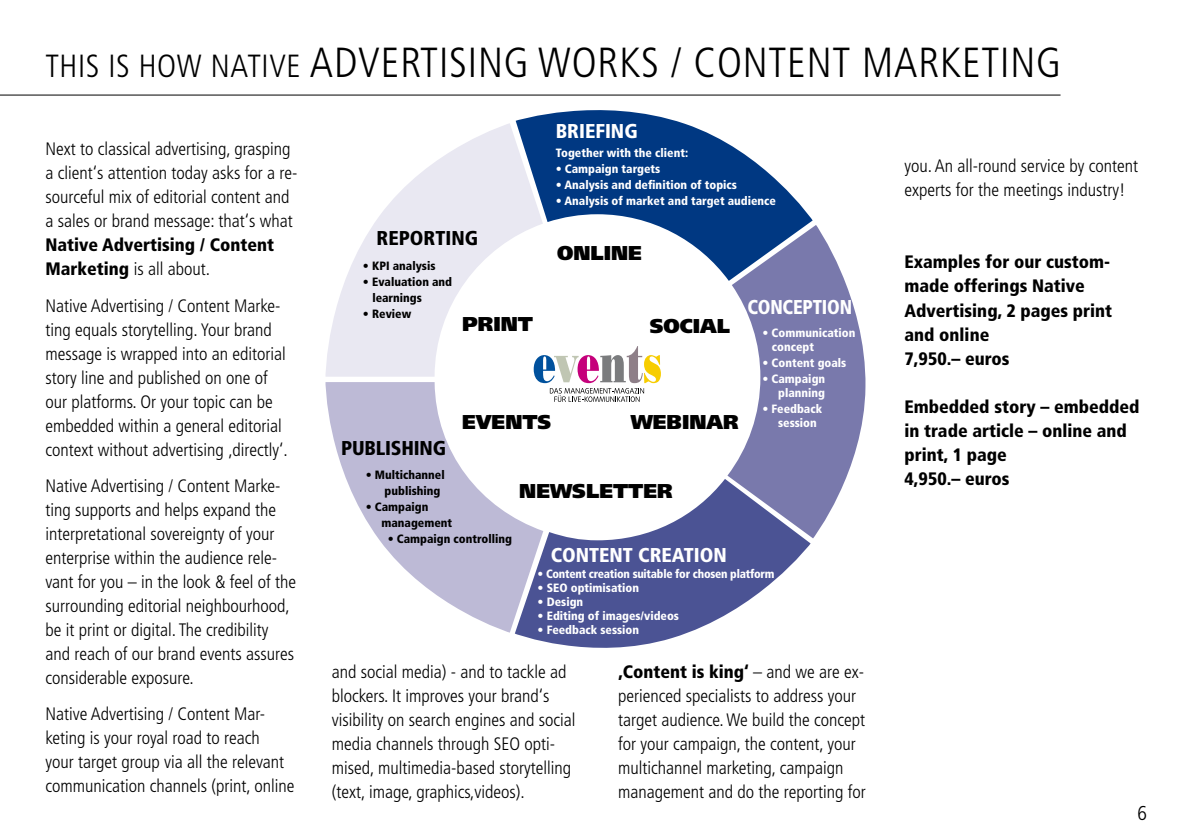
<style>
.page{position:relative;width:1191px;height:840px;background:#fff}
.page>*{position:absolute;margin:0;border:0;box-sizing:border-box;transform-origin:0 0}
.t1{font:300 condensed 42px "Frutiger";letter-spacing:.02em;color:#000}
.t2{font:900 20px "Frutiger";color:#000}
.t3{font:900 condensed 20px "Frutiger";color:#fff}
.t4{font:900 condensed 20px "Frutiger";letter-spacing:-.01em;color:#000}
.t5{font:900 condensed 20px "Frutiger";color:#fff;scale:.93 1}
.t6{font:300 condensed 20px "Frutiger";color:#000}
.t7{font:300 condensed 18px/24px "Frutiger";color:#000}
.t8{font:900 condensed 18px/24px "Frutiger";color:#000}
.t9{font:900 condensed 12px/14px "Frutiger";color:#fff}
.t10{font:900 condensed 12px/16px "Frutiger";color:#000}
.t11{font:900 condensed 12px "Frutiger";letter-spacing:-.02em;color:#fff}
.s1{font-size:32px}
.s2{font-weight:300}
.s3{font-weight:900}
</style>
<div class="page">
<svg style="left:325px;top:123px;width:209px;height:253px;fill:#e9e8f2"></svg>
<svg style="left:325px;top:382px;width:190px;height:250px;fill:#bdbad6"></svg>
<svg style="left:515px;top:110px;width:297px;height:171px;fill:#003882"></svg>
<svg style="left:727px;top:225px;width:139px;height:313px;fill:#7979ac"></svg>
<svg style="left:515px;top:478px;width:295px;height:170px;fill:#4b5394"></svg>
<hr style="left:0;top:95px;width:1060px;height:1px;background:#000">
<svg style="left:534px;top:346px;width:127px;height:55px"></svg>
<h1 class="t1" style="left:45px;top:45px;width:1017px"><span class="s1">THIS IS HOW NATIVE</span> ADVERTISING WORKS / CONTENT MARKETING</h1>
<p class="t7" style="left:45px;top:138px;width:253px">Next to classical advertising, grasping a client‘s attention today asks for a re&shy;sourceful mix of editorial content and a sales or brand message: that‘s what</p>
<p class="t8" style="left:45px;top:234px;width:230px">Native Advertising / Content<br>Marketing <span class="s2">is all about.</span></p>
<p class="t7" style="left:45px;top:294px;width:244px">Native Advertising / Content Marke&shy;ting equals storytelling. Your brand message is wrapped into an editorial story line and published on one of our platforms. Or your topic can be embedded within a general editorial context without advertising ‚directly‘.</p>
<p class="t7" style="left:45px;top:474px;width:252px">Native Advertising / Content Marke&shy;ting supports and helps expand the interpretational sovereignty of your enterprise within the audience rele&shy;vant for you – in the look &amp; feel of the surrounding editorial neighbourhood, be it print or digital. The credibility and reach of our brand events assures considerable exposure.</p>
<p class="t7" style="left:45px;top:702px;width:251px">Native Advertising / Content Mar&shy;keting is your royal road to reach<br>your target group via all the relevant communication channels (print, online</p>
<p class="t3" style="left:556px;top:122px;width:83px">BRIEFING</p>
<p class="t9" style="left:556px;top:146px;width:134px">Together with the client:</p>
<p class="t9" style="left:556px;top:162px;width:106px">• Campaign targets</p>
<p class="t9" style="left:556px;top:178px;width:183px">• Analysis and deinition of topics</p>
<p class="t9" style="left:556px;top:194px;width:222px">• Analysis of market and target audience</p>
<p class="t4" style="left:376px;top:230px;width:103px">REPORTING</p>
<p class="t10" style="left:363px;top:258px;width:74px">• KPI analysis</p>
<p class="t10" style="left:372px;top:274px;width:81px;text-indent:-9px">• Evaluation and learnings</p>
<p class="t10" style="left:363px;top:306px;width:50px">• Review</p>
<p class="t2" style="left:462px;top:316px;width:73px">PRINT</p>
<p class="t2" style="left:557px;top:245px;width:86px">ONLINE</p>
<p class="t2" style="left:650px;top:318px;width:82px">SOCIAL</p>
<p class="t2" style="left:462px;top:413px;width:91px">EVENTS</p>
<p class="t2" style="left:630px;top:413px;width:110px">WEBINAR</p>
<p class="t4" style="left:341px;top:440px;width:106px">PUBLISHING</p>
<p class="t10" style="left:384px;top:467px;width:62px;text-indent:-19px">• Multichannel publishing</p>
<p class="t10" style="left:381px;top:499px;width:72px;text-indent:-16px">• Campaign management</p>
<p class="t10" style="left:388px;top:531px;width:126px">• Campaign controlling</p>
<p class="t2" style="left:519px;top:483px;width:155px">NEWSLETTER</p>
<p class="t5" style="left:747px;top:298px;width:114px">CONCEPTION</p>
<p class="t9" style="left:772px;top:326px;width:85px;text-indent:-9px">• Communication concept</p>
<p class="t9" style="left:762px;top:356px;width:85px">• Content goals</p>
<p class="t9" style="left:762px;top:372px;width:64px;text-align:right">• Campaign planning</p>
<p class="t9" style="left:778px;top:402px;width:46px;text-indent:-16px">• Feedback session</p>
<p class="t3" style="left:551px;top:546px;width:177px">CONTENT CREATION</p>
<p class="t11" style="left:537px;top:568px;width:238px">• Content creation suitable for chosen platform</p>
<p class="t9" style="left:537px;top:581px;width:103px">• SEO optimisation</p>
<p class="t9" style="left:537px;top:595px;width:47px">• Design</p>
<p class="t9" style="left:537px;top:609px;width:143px">• Editing of images/videos</p>
<p class="t9" style="left:537px;top:623px;width:103px">• Feedback session</p>
<p class="t7" style="left:332px;top:661px;width:245px">and social media) - and to tackle ad blockers. It improves your brand‘s visibility on search engines and social media channels through SEO opti&shy;mised, multimedia-based storytelling (text, image, graphics,videos).</p>
<p class="t7" style="left:618px;top:660px;width:249px"><span class="s3">‚Content is king‘</span> – and we are ex&shy;perienced specialists to address your target audience. We build the concept for your campaign, the content, your multichannel marketing, campaign management and do the reporting for</p>
<p class="t7" style="left:904px;top:155px;width:235px">you. An all-round service by content experts for the meetings industry!</p>
<p class="t8" style="left:904px;top:251px;width:209px">Examples for our custom&shy;made offerings Native<br>Advertising, 2 pages print and online<br>7,950.– euros</p>
<p class="t8" style="left:904px;top:395px;width:236px">Embedded story – embedded in trade article – online and print, 1 page<br>4,950.– euros</p>
<p class="t6" style="left:1137px;top:803px;width:11px">6</p>
</div>
